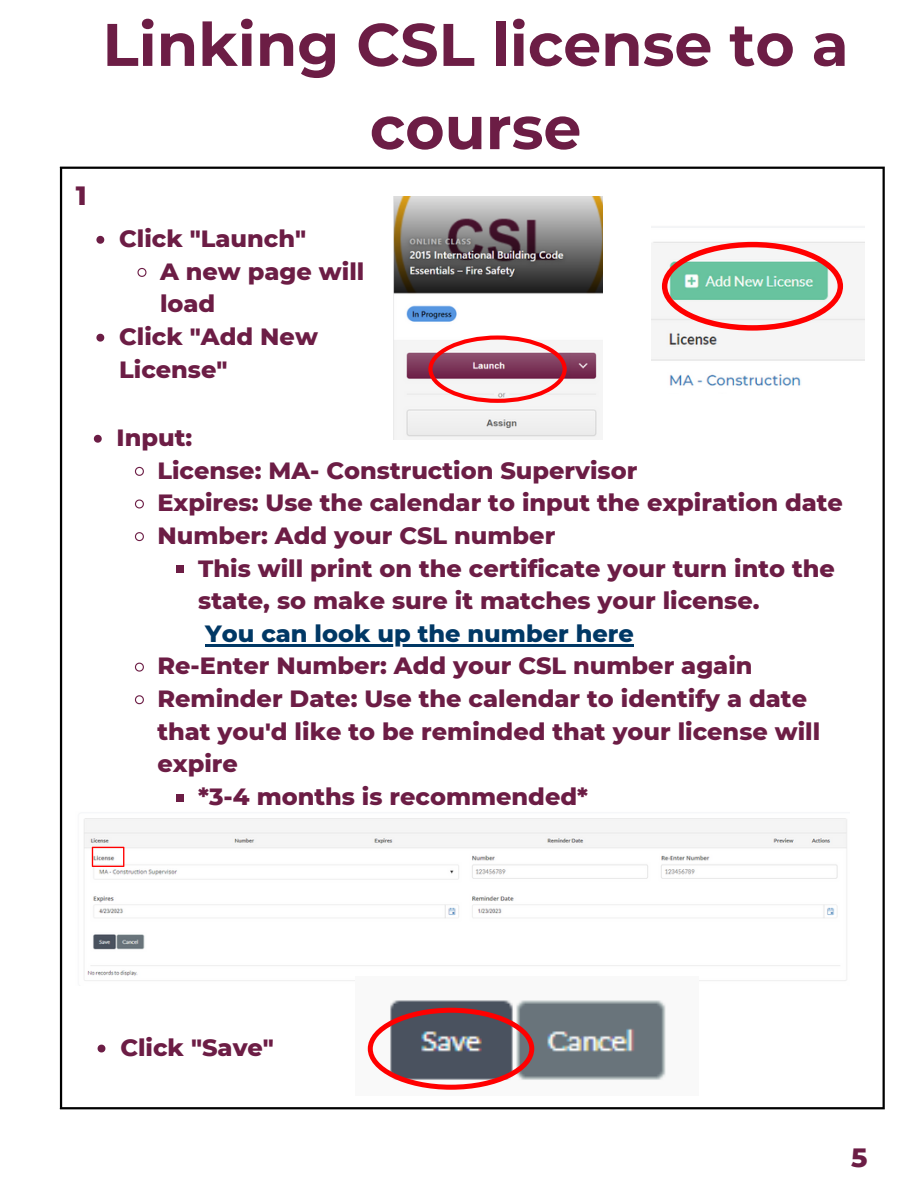
<style>
.page{position:relative;width:918px;height:1188px;background:#fff}
.page>*{position:absolute;margin:0;border:0;box-sizing:border-box;transform-origin:0 0}
.t1{font:700 60px/83.2px "Montserrat";color:#6c1d45;text-align:center}
.t2{font:800 27px "Montserrat";color:#6c1d45}
.t3{font:800 24px/32.7px "Montserrat";color:#6c1d45}
.t4{font:800 24px "Montserrat";color:#003865}
</style>
<div class="page">
<hr style="left:60px;top:169px;width:2px;height:938px;background:#000">
<hr style="left:883px;top:169px;width:2px;height:938px;background:#000">
<hr style="left:60px;top:167px;width:825px;height:2px;background:#000">
<hr style="left:60px;top:1107px;width:825px;height:2px;background:#000">
<svg style="left:94px;top:435px;width:8px;height:8px"></svg>
<svg style="left:134px;top:466px;width:10px;height:10px"></svg>
<svg style="left:134px;top:499px;width:10px;height:10px"></svg>
<svg style="left:134px;top:532px;width:10px;height:10px"></svg>
<div style="left:176px;top:565px;width:8px;height:8px;background:#6c1d45"></div>
<hr style="left:205px;top:644px;width:173px;height:2px;background:#003865">
<hr style="left:378px;top:644px;width:198px;height:2px;background:#003865">
<hr style="left:576px;top:644px;width:58px;height:2px;background:#003865">
<svg style="left:134px;top:662px;width:10px;height:10px"></svg>
<svg style="left:134px;top:695px;width:10px;height:10px"></svg>
<div style="left:176px;top:794px;width:8px;height:8px;background:#6c1d45"></div>
<img style="left:84px;top:818px;width:763px;height:163px">
<img style="left:356px;top:977px;width:343px;height:103px">
<svg style="left:368px;top:1008px;width:166px;height:82px"></svg>
<img style="left:652px;top:226px;width:212px;height:160px">
<img style="left:393px;top:196px;width:210px;height:243px">
<svg style="left:428px;top:335px;width:139px;height:68px"></svg>
<svg style="left:662px;top:242px;width:181px;height:89px"></svg>
<svg style="left:92px;top:847px;width:32px;height:20px"></svg>
<svg style="left:98px;top:1045px;width:7px;height:7px"></svg>
<svg style="left:96px;top:236px;width:8px;height:8px"></svg>
<svg style="left:137px;top:267px;width:10px;height:10px"></svg>
<svg style="left:96px;top:334px;width:8px;height:8px"></svg>
<p class="t2" style="left:76px;top:179px;width:12px">1</p>
<h1 class="t1" style="left:102px;top:3px;width:748px">Linking CSL license to a course</h1>
<p class="t3" style="left:119px;top:222px;width:188px">Click "Launch"</p>
<p class="t3" style="left:160px;top:255px;width:206px">A new page will</p>
<p class="t3" style="left:160px;top:287px;width:57px">load</p>
<p class="t3" style="left:119px;top:320px;width:200px">Click "Add New</p>
<p class="t3" style="left:119px;top:353px;width:110px">License"</p>
<p class="t3" style="left:157px;top:421px;width:687px;text-indent:-41px">Input:<br>License: MA- Construction Supervisor<br>Expires: Use the calendar to input the expiration date<br>Number: Add your CSL number</p>
<p class="t3" style="left:198px;top:552px;width:638px">This will print on the certificate your turn into the state, so make sure it matches your license.</p>
<p class="t4" style="left:205px;top:619px;width:430px">You can look up the number here</p>
<p class="t3" style="left:157px;top:649px;width:597px">Re-Enter Number: Add your CSL number again</p>
<p class="t3" style="left:157px;top:682px;width:651px">Reminder Date: Use the calendar to identify a date</p>
<p class="t3" style="left:157px;top:715px;width:664px">that you'd like to be reminded that your license will</p>
<p class="t3" style="left:157px;top:747px;width:82px">expire</p>
<p class="t3" style="left:198px;top:780px;width:391px">*3-4 months is recommended*</p>
<p class="t3" style="left:120px;top:1031px;width:155px">Click "Save"</p>
<p class="t2" style="left:851px;top:1141px;width:18px">5</p>
</div>
